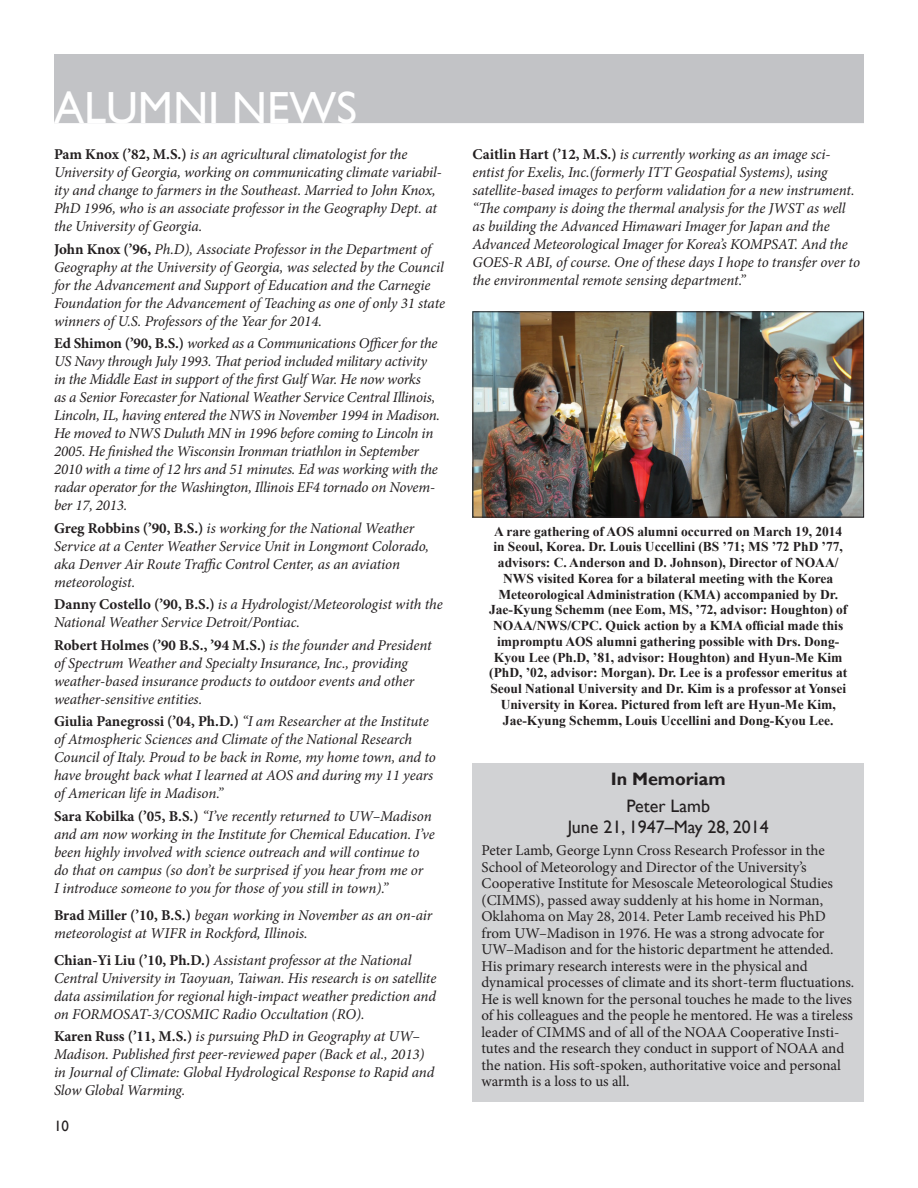
<style>
.page{position:relative;width:918px;height:1188px;background:#fff}
.page>*{position:absolute;margin:0;border:0;box-sizing:border-box;transform-origin:0 0}
.t1{font:45px "Gill Sans";color:#fff}
.t2{font:18px/21px "Gill Sans";color:#231f20;text-align:center}
.t3{font:700 18px "Gill Sans";color:#231f20}
.t4{font:italic 15px/18px "Minion Pro";letter-spacing:-.01em;color:#231f20}
.t5{font:15px/16.5px "Minion Pro";letter-spacing:-.005em;color:#231f20}
.t6{font:15px "Gill Sans";color:#231f20}
.t7{font:700 13.5px/15.8px "Times New Roman";color:#231f20;text-align:center}
.s1{font-weight:700;font-style:normal}
</style>
<div class="page">
<div style="left:54px;top:54px;width:810px;height:69px;background:#c2c3c6"></div>
<img style="left:474px;top:313px;width:388px;height:203px">
<div style="left:472px;top:311px;width:392px;height:207px;border:1px solid #231f20"></div>
<div style="left:472px;top:763px;width:392px;height:338px;background:#d1d2d4"></div>
<h1 class="t1" style="left:54px;top:81px;width:305px">ALUMNI NEWS</h1>
<p class="t4" style="left:54px;top:146px;width:390px"><span class="s1">Pam Knox (’82, M.S.)</span> is an agricultural climatologist for the University of Georgia, working on communicating climate variabil&shy;ity and change to farmers in the Southeast. Married to John Knox, PhD 1996, who is an associate professor in the Geography Dept. at the University of Georgia.</p>
<p class="t4" style="left:54px;top:240px;width:393px"><span class="s1">John Knox (’96,</span> Ph.D), Associate Professor in the Department of Geography at the University of Georgia, was selected by the Council for the Advancement and Support of Education and the Carnegie Foundation for the Advancement of Teaching as one of only 31 state winners of U.S. Professors of the Year for 2014.</p>
<p class="t4" style="left:54px;top:335px;width:388px"><span class="s1">Ed Shimon (’90, B.S.)</span> worked as a Communications Officer for the US Navy through July 1993. That period included military activity in the Middle East in support of the first Gulf War. He now works<br>as a Senior Forecaster for National Weather Service Central Illinois, Lincoln, IL, having entered the NWS in November 1994 in Madison.<br>He moved to NWS Duluth MN in 1996 before coming to Lincoln in 2005. He finished the Wisconsin Ironman triathlon in September 2010 with a time of 12 hrs and 51 minutes. Ed was working with the radar operator for the Washington, Illinois EF4 tornado on Novem&shy;ber 17, 2013.</p>
<p class="t4" style="left:54px;top:519px;width:376px"><span class="s1">Greg Robbins (’90, B.S.)</span> is working for the National Weather Service at a Center Weather Service Unit in Longmont Colorado, aka Denver Air Route Traffic Control Center, as an aviation meteorologist.</p>
<p class="t4" style="left:54px;top:596px;width:390px"><span class="s1">Danny Costello (’90, B.S.)</span> is a Hydrologist/Meteorologist with the<br>National Weather Service Detroit/Pontiac.</p>
<p class="t4" style="left:54px;top:636px;width:379px"><span class="s1">Robert Holmes (’90 B.S., ’94 M.S.)</span> is the founder and President of Spectrum Weather and Specialty Insurance, Inc., providing weather-based insurance products to outdoor events and other weather-sensitive entities.</p>
<p class="t4" style="left:54px;top:713px;width:383px"><span class="s1">Giulia Panegrossi (’04, Ph.D.)</span> “I am Researcher at the Institute of Atmospheric Sciences and Climate of the National Research Council of Italy. Proud to be back in Rome, my home town, and to have brought back what I learned at AOS and during my 11 years of American life in Madison.”</p>
<p class="t4" style="left:54px;top:807px;width:382px"><span class="s1">Sara Kobilka (’05, B.S.)</span> “I’ve recently returned to UW–Madison and am now working in the Institute for Chemical Education. I’ve been highly involved with science outreach and will continue to do that on campus (so don’t be surprised if you hear from me or<br>I introduce someone to you for those of you still in town).”</p>
<p class="t4" style="left:54px;top:906px;width:380px"><span class="s1">Brad Miller (’10, B.S.)</span> began working in November as an on-air meteorologist at WIFR in Rockford, Illinois.</p>
<p class="t4" style="left:54px;top:951px;width:384px"><span class="s1">Chian-Yi Liu (’10, Ph.D.)</span> Assistant professor at the National Central University in Taoyuan, Taiwan. His research is on satellite data assimilation for regional high-impact weather prediction and on FORMOSAT-3/COSMIC Radio Occultation (RO).</p>
<p class="t4" style="left:54px;top:1028px;width:382px"><span class="s1">Karen Russ (’11, M.S.)</span> is pursuing PhD in Geography at UW– Madison. Published first peer-reviewed paper (Back et al., 2013) in Journal of Climate: Global Hydrological Response to Rapid and Slow Global Warming.</p>
<p class="t6" style="left:54px;top:1117px;width:16px">10</p>
<p class="t4" style="left:472px;top:146px;width:389px"><span class="s1">Caitlin Hart (’12, M.S.)</span> is currently working as an image sci&shy;entist for Exelis, Inc.(formerly ITT Geospatial Systems), using satellite-based images to perform validation for a new instrument. “The company is doing the thermal analysis for the JWST as well as building the Advanced Himawari Imager for Japan and the Advanced Meteorological Imager for Korea’s KOMPSAT. And the GOES-R ABI, of course. One of these days I hope to transfer over to the environmental remote sensing department.”</p>
<p class="t7" style="left:489px;top:523px;width:360px">A rare gathering of AOS alumni occurred on March 19, 2014 in Seoul, Korea. Dr. Louis Uccellini (BS ’71; MS ’72 PhD ’77, advisors: C. Anderson and D. Johnson), Director of NOAA/ NWS visited Korea for a bilateral meeting with the Korea Meteorological Administration (KMA) accompanied by Dr.<br>Jae-Kyung Schemm (nee Eom, MS, ’72, advisor: Houghton) of NOAA/NWS/CPC. Quick action by a KMA official made this impromptu AOS alumni gathering possible with Drs. Dong-Kyou Lee (Ph.D, ’81, advisor: Houghton) and Hyun-Me Kim (PhD, ’02, advisor: Morgan). Dr. Lee is a professor emeritus at Seoul National University and Dr. Kim is a professor at Yonsei University in Korea. Pictured from left are Hyun-Me Kim, Jae-Kyung Schemm, Louis Uccellini and Dong-Kyou Lee.</p>
<p class="t3" style="left:611px;top:768px;width:116px">In Memoriam</p>
<p class="t2" style="left:568px;top:795px;width:202px">Peter Lamb<br>June 21, 1947–May 28, 2014</p>
<p class="t5" style="left:482px;top:842px;width:374px">Peter Lamb, George Lynn Cross Research Professor in the School of Meteorology and Director of the University’s Cooperative Institute for Mesoscale Meteorological Studies (CIMMS), passed away suddenly at his home in Norman, Oklahoma on May 28, 2014. Peter Lamb received his PhD from UW–Madison in 1976. He was a strong advocate for UW–Madison and for the historic department he attended.<br>His primary research interests were in the physical and dynamical processes of climate and its short-term fluctuations.<br>He is well known for the personal touches he made to the lives of his colleagues and the people he mentored. He was a tireless leader of CIMMS and of all of the NOAA Cooperative Insti&shy;tutes and the research they conduct in support of NOAA and the nation. His soft-spoken, authoritative voice and personal warmth is a loss to us all.</p>
</div>
